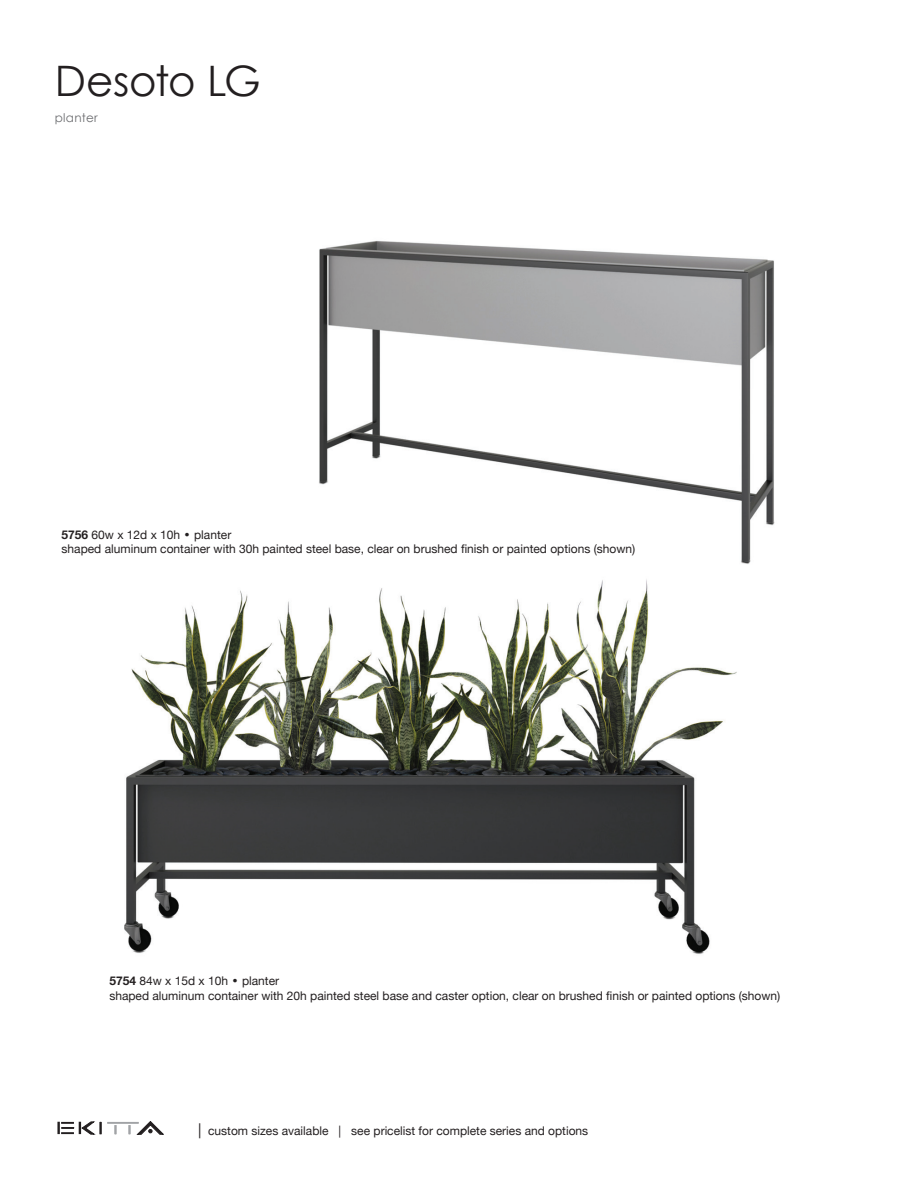
<style>
.page{position:relative;width:918px;height:1188px;background:#fff}
.page>*{position:absolute;margin:0;border:0;box-sizing:border-box;transform-origin:0 0}
.t1{font:42px "Century Gothic";letter-spacing:-.02em;color:#231f20}
.t2{font:12px/14.4px "Helvetica Neue";color:#231f20}
.t3{font:12px "Century Gothic";letter-spacing:.02em;color:#6c6d70}
.s1{font-weight:700}
.s2{font-family:"Century Gothic"}
.s3{font-size:15px}
</style>
<div class="page">
<svg style="left:128px;top:1125px;width:3px;height:9px"></svg>
<svg style="left:114px;top:1125px;width:3px;height:9px"></svg>
<hr style="left:107px;top:1122px;width:32px;height:2px;background:#a1a3a6">
<svg style="left:57px;top:1122px;width:45px;height:12px"></svg>
<svg style="left:137px;top:1121px;width:27px;height:14px"></svg>
<img style="left:319px;top:240px;width:456px;height:324px">
<img style="left:124px;top:579px;width:613px;height:375px">
<h1 class="t1" style="left:55px;top:55px;width:208px">Desoto LG</h1>
<p class="t3" style="left:55px;top:110px;width:45px">planter</p>
<p class="t2" style="left:62px;top:528px;width:575px"><span class="s1">5756</span> 60w x 12d x 10h <span class="s2">•</span> planter<br>shaped aluminum container with 30h painted steel base, clear on brushed finish or painted options (shown)</p>
<p class="t2" style="left:109px;top:975px;width:673px"><span class="s1">5754</span> 84w x 15d x 10h <span class="s2">•</span> planter<br>shaped aluminum container with 20h painted steel base and caster option, clear on brushed finish or painted options (shown)</p>
<p class="t2" style="left:198px;top:1124px;width:392px"><span class="s3">|</span> custom sizes available | see pricelist for complete series and options</p>
</div>
